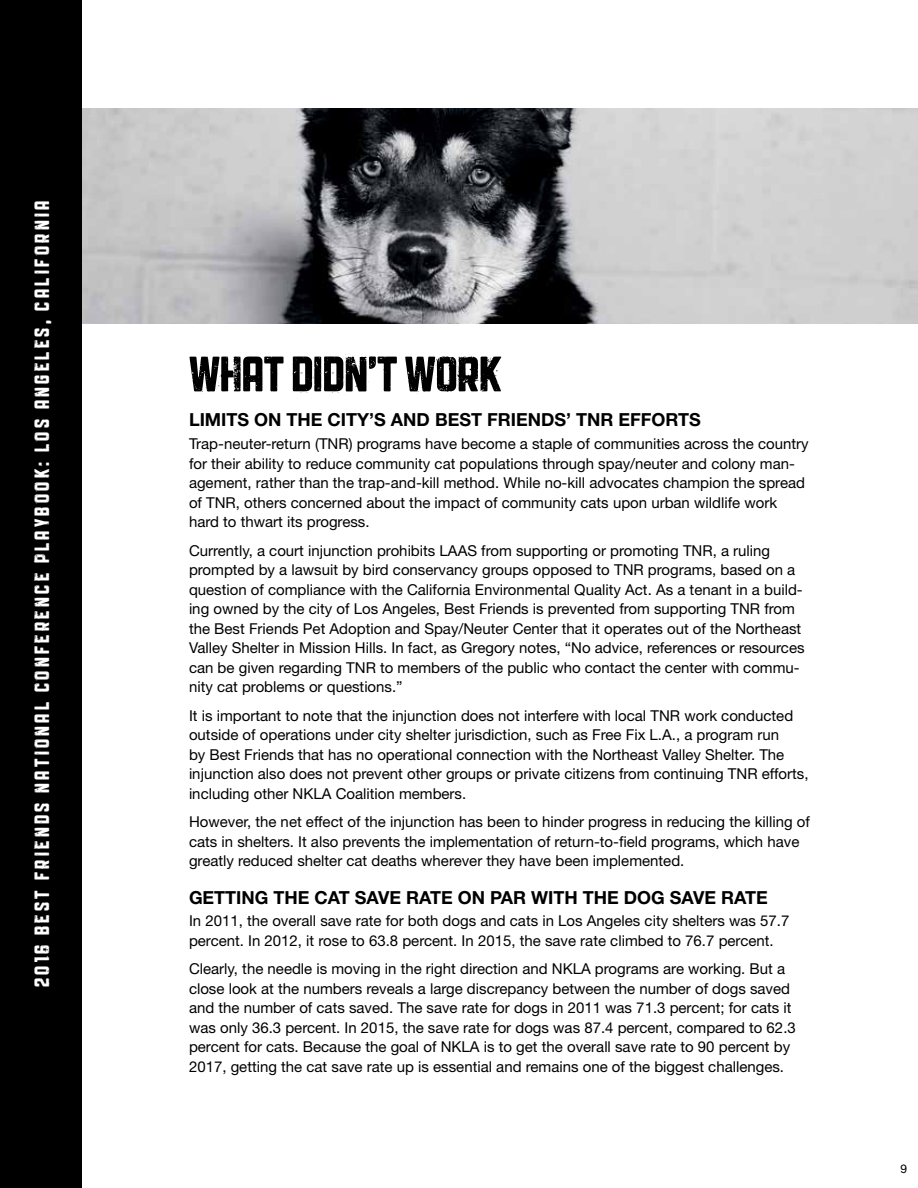
<style>
.page{position:relative;width:918px;height:1188px;background:#fff}
.page>*{position:absolute;margin:0;border:0;box-sizing:border-box;transform-origin:0 0}
.t1{font:54px "Public Gothic Vintage";color:#000}
.t2{font:22.5px "Public Gothic Vintage";letter-spacing:.15em;color:#fff}
.t3{font:700 18px "Helvetica Neue LT Std";color:#000}
.t4{font:15px/19.5px "Helvetica Neue LT Std";color:#000}
.t5{font:12px "Helvetica Neue LT Std";color:#000}
</style>
<div class="page">
<img style="left:81px;top:108px;width:837px;height:216px">
<div style="left:0;top:0;width:81px;height:1188px;background:#000"></div>
<h2 class="t2" style="left:30px;top:987px;width:788px;rotate:-90deg">2016 BEST FRIENDS NATIONAL CONFERENCE PLAYBOOK: LOS ANGELES, CALIFORNIA</h2>
<h1 class="t1" style="left:189px;top:345px;width:314px">WHAT DIDN’T WORK</h1>
<p class="t3" style="left:189px;top:409px;width:513px">LIMITS ON THE CITY’S AND BEST FRIENDS’ TNR EFFORTS</p>
<p class="t4" style="left:189px;top:434px;width:621px">Trap-neuter-return (TNR) programs have become a staple of communities across the country for their ability to reduce community cat populations through spay/neuter and colony man&shy;agement, rather than the trap-and-kill method. While no-kill advocates champion the spread of TNR, others concerned about the impact of community cats upon urban wildlife work hard to thwart its progress.</p>
<p class="t4" style="left:189px;top:540px;width:617px">Currently, a court injunction prohibits LAAS from supporting or promoting TNR, a ruling prompted by a lawsuit by bird conservancy groups opposed to TNR programs, based on a question of compliance with the California Environmental Quality Act. As a tenant in a build&shy;ing owned by the city of Los Angeles, Best Friends is prevented from supporting TNR from the Best Friends Pet Adoption and Spay/Neuter Center that it operates out of the Northeast Valley Shelter in Mission Hills. In fact, as Gregory notes, “No advice, references or resources can be given regarding TNR to members of the public who contact the center with commu&shy;nity cat problems or questions.”</p>
<p class="t4" style="left:189px;top:705px;width:621px">It is important to note that the injunction does not interfere with local TNR work conducted outside of operations under city shelter jurisdiction, such as Free Fix L.A., a program run<br>by Best Friends that has no operational connection with the Northeast Valley Shelter. The injunction also does not prevent other groups or private citizens from continuing TNR efforts, including other NKLA Coalition members.</p>
<p class="t4" style="left:189px;top:812px;width:622px">However, the net effect of the injunction has been to hinder progress in reducing the killing of cats in shelters. It also prevents the implementation of return-to-field programs, which have greatly reduced shelter cat deaths wherever they have been implemented.</p>
<p class="t3" style="left:189px;top:886px;width:580px">GETTING THE CAT SAVE RATE ON PAR WITH THE DOG SAVE RATE</p>
<p class="t4" style="left:189px;top:911px;width:602px">In 2011, the overall save rate for both dogs and cats in Los Angeles city shelters was 57.7 percent. In 2012, it rose to 63.8 percent. In 2015, the save rate climbed to 76.7 percent.</p>
<p class="t4" style="left:189px;top:959px;width:608px">Clearly, the needle is moving in the right direction and NKLA programs are working. But a close look at the numbers reveals a large discrepancy between the number of dogs saved and the number of cats saved. The save rate for dogs in 2011 was 71.3 percent; for cats it was only 36.3 percent. In 2015, the save rate for dogs was 87.4 percent, compared to 62.3 percent for cats. Because the goal of NKLA is to get the overall save rate to 90 percent by 2017, getting the cat save rate up is essential and remains one of the biggest challenges.</p>
<p class="t5" style="left:901px;top:1162px;width:8px">9</p>
</div>
